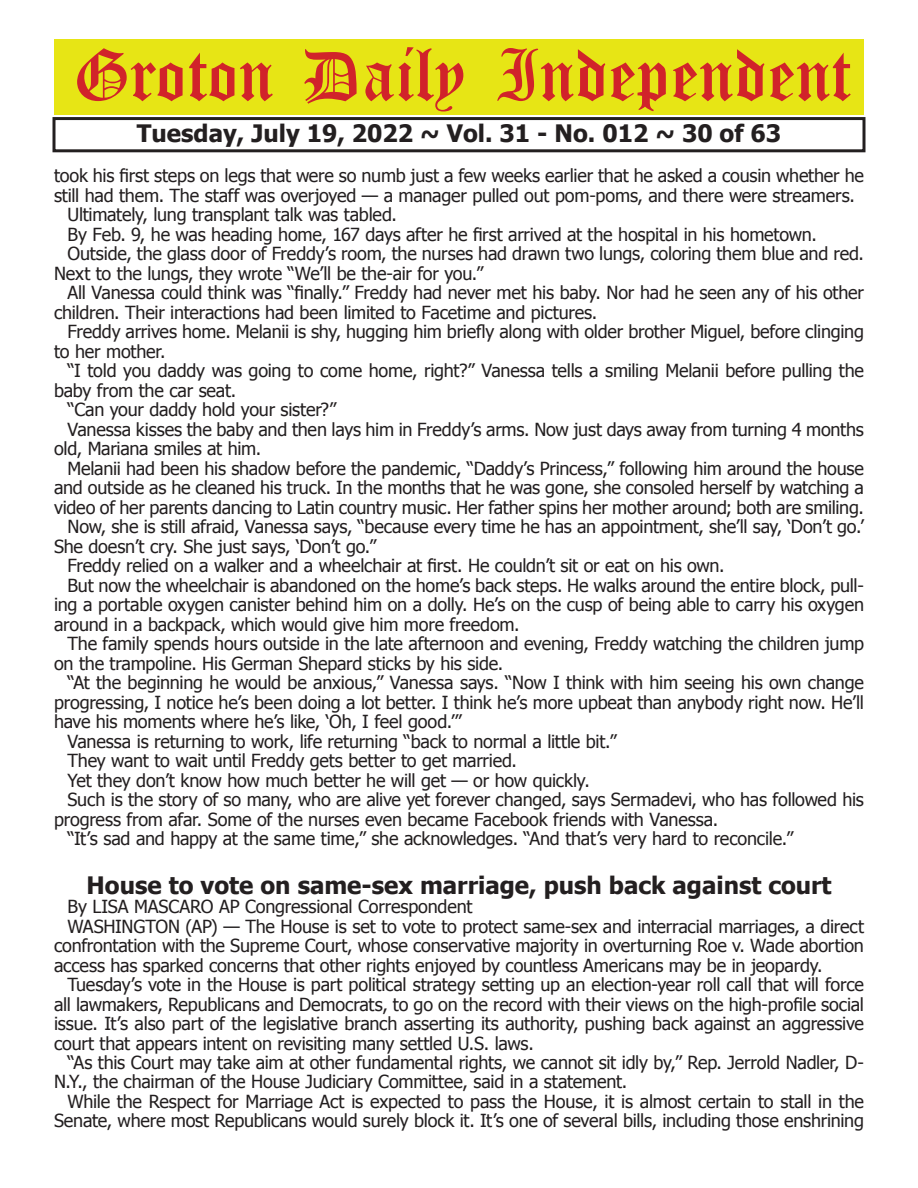
<style>
.page{position:relative;width:918px;height:1188px;background:#fff}
.page>*{position:absolute;margin:0;border:0;box-sizing:border-box;transform-origin:0 0}
.t1{font:54px "Old English Five";color:#d1232a}
.t2{font:700 24px "Tahoma";color:#231f20}
.t3{font:18px "Tahoma";letter-spacing:-.01em;color:#231f20}
</style>
<div class="page">
<div style="left:52px;top:117px;width:814px;height:35px;border:3px solid #231f20"></div>
<div style="left:54px;top:40px;width:810px;height:75px;background:#e7e515"></div>
<h1 class="t1" style="left:73px;top:50px;width:779px">Groton Daily Independent</h1>
<h2 class="t2" style="left:137px;top:116px;width:646px">Tuesday, July 19, 2022 ~ Vol. 31 - No. 012 ~ 30 of 63</h2>
<p class="t3" style="left:54px;top:164px;width:811px">took his first steps on legs that were so numb just a few weeks earlier that he asked a cousin whether he</p>
<p class="t3" style="left:54px;top:183px;width:802px">still had them. The staff was overjoyed — a manager pulled out pom-poms, and there were streamers.</p>
<p class="t3" style="left:68px;top:203px;width:331px">Ultimately, lung transplant talk was tabled.</p>
<p class="t3" style="left:68px;top:222px;width:751px">By Feb. 9, he was heading home, 167 days after he first arrived at the hospital in his hometown.</p>
<p class="t3" style="left:68px;top:242px;width:798px">Outside, the glass door of Freddy’s room, the nurses had drawn two lungs, coloring them blue and red.</p>
<p class="t3" style="left:54px;top:261px;width:431px">Next to the lungs, they wrote “We’ll be the-air for you.”</p>
<p class="t3" style="left:68px;top:281px;width:798px">All Vanessa could think was “finally.” Freddy had never met his baby. Nor had he seen any of his other</p>
<p class="t3" style="left:54px;top:300px;width:545px">children. Their interactions had been limited to Facetime and pictures.</p>
<p class="t3" style="left:68px;top:320px;width:798px">Freddy arrives home. Melanii is shy, hugging him briefly along with older brother Miguel, before clinging</p>
<p class="t3" style="left:54px;top:339px;width:113px">to her mother.</p>
<p class="t3" style="left:68px;top:359px;width:798px">“I told you daddy was going to come home, right?” Vanessa tells a smiling Melanii before pulling the</p>
<p class="t3" style="left:54px;top:378px;width:184px">baby from the car seat.</p>
<p class="t3" style="left:68px;top:398px;width:270px">“Can your daddy hold your sister?”</p>
<p class="t3" style="left:68px;top:417px;width:798px">Vanessa kisses the baby and then lays him in Freddy’s arms. Now just days away from turning 4 months</p>
<p class="t3" style="left:54px;top:437px;width:209px">old, Mariana smiles at him.</p>
<p class="t3" style="left:68px;top:456px;width:798px">Melanii had been his shadow before the pandemic, “Daddy’s Princess,” following him around the house</p>
<p class="t3" style="left:54px;top:476px;width:811px">and outside as he cleaned his truck. In the months that he was gone, she consoled herself by watching a</p>
<p class="t3" style="left:54px;top:495px;width:812px">video of her parents dancing to Latin country music. Her father spins her mother around; both are smiling.</p>
<p class="t3" style="left:68px;top:515px;width:798px">Now, she is still afraid, Vanessa says, “because every time he has an appointment, she’ll say, ‘Don’t go.’</p>
<p class="t3" style="left:54px;top:534px;width:324px">She doesn’t cry. She just says, ‘Don’t go.”</p>
<p class="t3" style="left:68px;top:554px;width:659px">Freddy relied on a walker and a wheelchair at first. He couldn’t sit or eat on his own.</p>
<p class="t3" style="left:68px;top:573px;width:798px">But now the wheelchair is abandoned on the home’s back steps. He walks around the entire block, pull-</p>
<p class="t3" style="left:54px;top:592px;width:812px">ing a portable oxygen canister behind him on a dolly. He’s on the cusp of being able to carry his oxygen</p>
<p class="t3" style="left:54px;top:612px;width:467px">around in a backpack, which would give him more freedom.</p>
<p class="t3" style="left:68px;top:631px;width:798px">The family spends hours outside in the late afternoon and evening, Freddy watching the children jump</p>
<p class="t3" style="left:54px;top:651px;width:451px">on the trampoline. His German Shepard sticks by his side.</p>
<p class="t3" style="left:68px;top:670px;width:798px">“At the beginning he would be anxious,” Vanessa says. “Now I think with him seeing his own change</p>
<p class="t3" style="left:54px;top:690px;width:812px">progressing, I notice he’s been doing a lot better. I think he’s more upbeat than anybody right now. He’ll</p>
<p class="t3" style="left:54px;top:709px;width:409px">have his moments where he’s like, ‘Oh, I feel good.’”</p>
<p class="t3" style="left:68px;top:729px;width:551px">Vanessa is returning to work, life returning “back to normal a little bit.”</p>
<p class="t3" style="left:68px;top:748px;width:451px">They want to wait until Freddy gets better to get married.</p>
<p class="t3" style="left:68px;top:768px;width:524px">Yet they don’t know how much better he will get — or how quickly.</p>
<p class="t3" style="left:68px;top:787px;width:798px">Such is the story of so many, who are alive yet forever changed, says Sermadevi, who has followed his</p>
<p class="t3" style="left:54px;top:807px;width:666px">progress from afar. Some of the nurses even became Facebook friends with Vanessa.</p>
<p class="t3" style="left:68px;top:826px;width:727px">“It’s sad and happy at the same time,” she acknowledges. “And that’s very hard to reconcile.”</p>
<h2 class="t2" style="left:87px;top:868px;width:747px">House to vote on same-sex marriage, push back against court</h2>
<p class="t3" style="left:68px;top:894px;width:406px">By LISA MASCARO AP Congressional Correspondent</p>
<p class="t3" style="left:68px;top:914px;width:798px">WASHINGTON (AP) — The House is set to vote to protect same-sex and interracial marriages, a direct</p>
<p class="t3" style="left:54px;top:933px;width:812px">confrontation with the Supreme Court, whose conservative majority in overturning Roe v. Wade abortion</p>
<p class="t3" style="left:54px;top:953px;width:770px">access has sparked concerns that other rights enjoyed by countless Americans may be in jeopardy.</p>
<p class="t3" style="left:68px;top:972px;width:798px">Tuesday’s vote in the House is part political strategy setting up an election-year roll call that will force</p>
<p class="t3" style="left:54px;top:992px;width:812px">all lawmakers, Republicans and Democrats, to go on the record with their views on the high-profile social</p>
<p class="t3" style="left:54px;top:1011px;width:812px">issue. It’s also part of the legislative branch asserting its authority, pushing back against an aggressive</p>
<p class="t3" style="left:54px;top:1031px;width:481px">court that appears intent on revisiting many settled U.S. laws.</p>
<p class="t3" style="left:68px;top:1050px;width:798px">“As this Court may take aim at other fundamental rights, we cannot sit idly by,” Rep. Jerrold Nadler, D-</p>
<p class="t3" style="left:54px;top:1070px;width:575px">N.Y., the chairman of the House Judiciary Committee, said in a statement.</p>
<p class="t3" style="left:68px;top:1089px;width:798px">While the Respect for Marriage Act is expected to pass the House, it is almost certain to stall in the</p>
<p class="t3" style="left:54px;top:1109px;width:812px">Senate, where most Republicans would surely block it. It’s one of several bills, including those enshrining</p>
</div>
